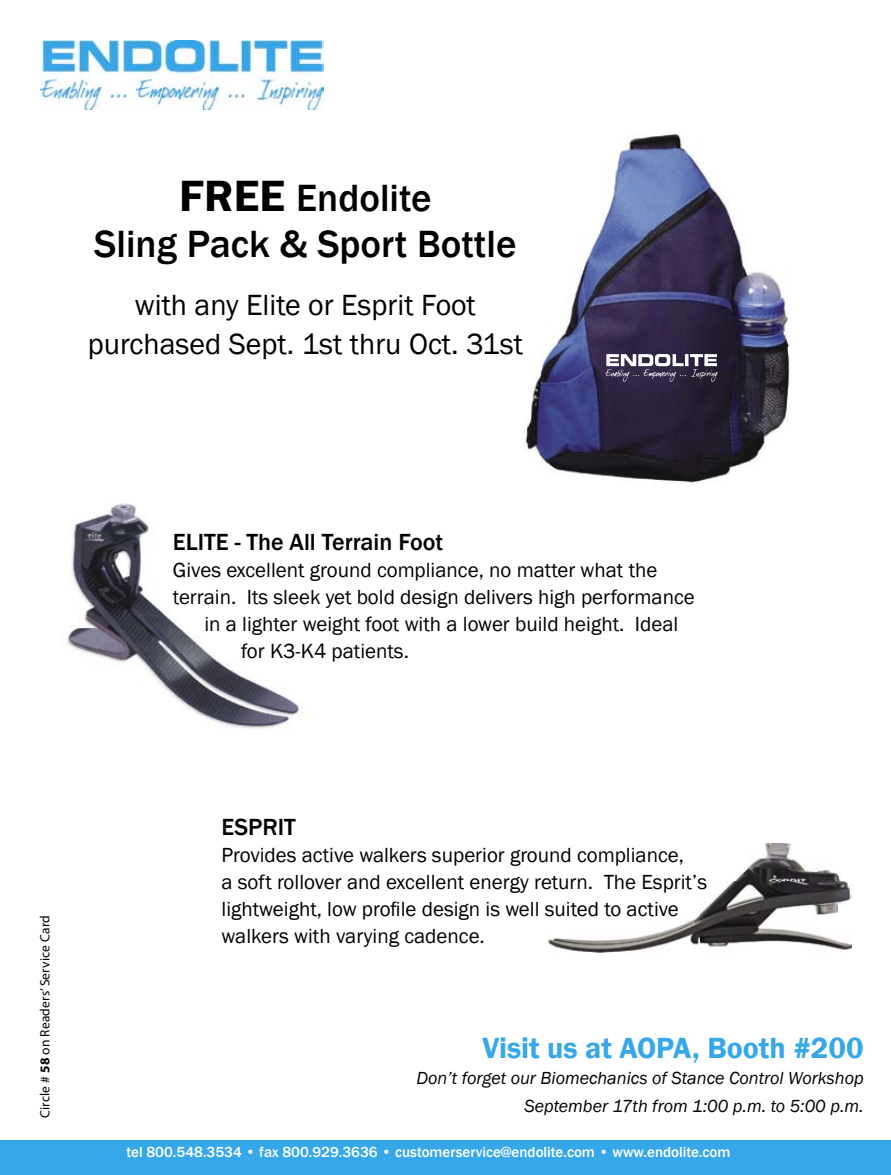
<style>
.page{position:relative;width:891px;height:1175px;background:#fff}
.page>*{position:absolute;margin:0;border:0;box-sizing:border-box;transform-origin:0 0}
.t1{font:500 39px/46.8px "Franklin Gothic";color:#000;text-align:center}
.t2{font:30px/39px "Franklin Gothic";color:#000;text-align:center}
.t3{font:600 30px "Franklin Gothic";color:#36a7e8}
.t4{font:500 24px "Franklin Gothic";color:#000}
.t5{font:21px/27px "Franklin Gothic";color:#000}
.t6{font:italic 18px/28.5px "Franklin Gothic";color:#000;text-align:right}
.t7{font:500 15px "Franklin Gothic";color:#fff}
.t8{font:13.5px "Myriad Pro";letter-spacing:.01em;color:#000}
.s1{font-weight:600;font-size:45px}
.s2{font-weight:700}
</style>
<div class="page">
<div style="left:0;top:1140px;width:891px;height:34px;background:#36a7e8"></div>
<img style="left:40px;top:41px;width:284px;height:68px">
<img style="left:525px;top:134px;width:265px;height:349px">
<img style="left:67px;top:503px;width:234px;height:226px">
<img style="left:549px;top:843px;width:303px;height:109px">
<img style="left:606px;top:354px;width:111px;height:22px">
<h1 class="t1" style="left:94px;top:174px;width:424px"><span class="s1">FREE</span> Endolite<br>Sling Pack &amp; Sport Bottle</h1>
<h2 class="t2" style="left:88px;top:286px;width:437px">with any Elite or Esprit Foot purchased Sept. 1st thru Oct. 31st</h2>
<p class="t8" style="left:37px;top:1118px;width:204px;rotate:-90deg">Circle # <span class="s2">58</span> on Readers’ Service Card</p>
<p class="t4" style="left:173px;top:527px;width:272px">ELITE - The All Terrain Foot</p>
<p class="t5" style="left:173px;top:557px;width:486px">Gives excellent ground compliance, no matter what the</p>
<p class="t5" style="left:173px;top:584px;width:523px">terrain. Its sleek yet bold design delivers high performance</p>
<p class="t5" style="left:204px;top:611px;width:475px">in a lighter weight foot with a lower build height. Ideal</p>
<p class="t5" style="left:241px;top:638px;width:169px">for K3-K4 patients.</p>
<p class="t4" style="left:222px;top:812px;width:76px">ESPRIT</p>
<p class="t5" style="left:222px;top:842px;width:487px">Provides active walkers superior ground compliance,<br>a soft rollover and excellent energy return. The Esprit’s lightweight, low profile design is well suited to active walkers with varying cadence.</p>
<h2 class="t3" style="left:482px;top:1029px;width:383px">Visit us at AOPA, Booth #200</h2>
<p class="t6" style="left:416px;top:1064px;width:449px">Don’t forget our Biomechanics of Stance Control Workshop<br>September 17th from 1:00 p.m. to 5:00 p.m.</p>
<p class="t7" style="left:127px;top:1142px;width:605px">tel 800.548.3534 • fax 800.929.3636 • customerservice@endolite.com • www.endolite.com</p>
</div>
